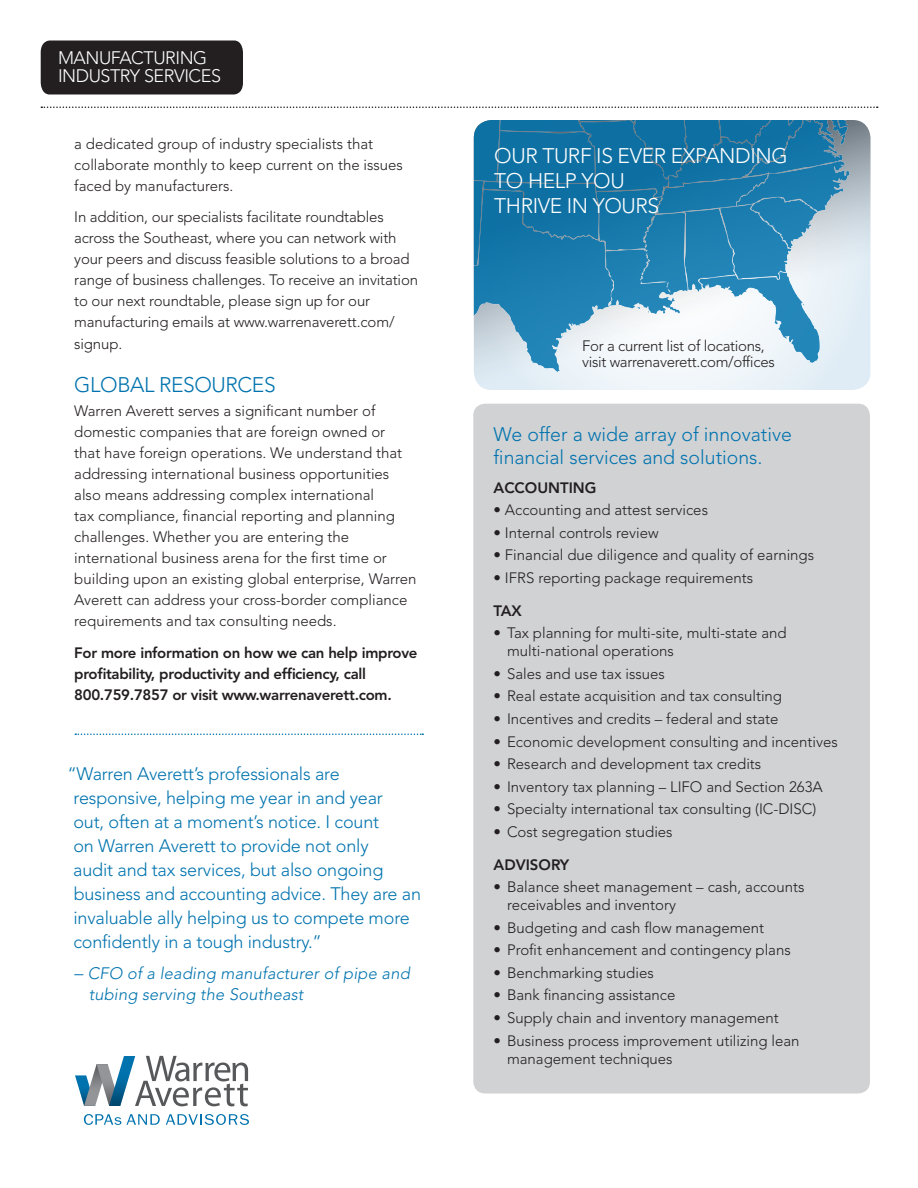
<style>
.page{position:relative;width:918px;height:1188px;background:#fff}
.page>*{position:absolute;margin:0;border:0;box-sizing:border-box;transform-origin:0 0}
.t1{font:300 21px/25.2px "Avenir LT Std";letter-spacing:-.02em;color:#fff}
.t2{font:300 21px "Avenir LT Std";letter-spacing:-.02em;color:#0073ae}
.t3{font:300 19.5px/22.5px "Avenir LT Std";color:#0073ae}
.t4{font:300 18px/24px "Avenir LT Std";letter-spacing:-.01em;color:#0073ae}
.t5{font:300 18px/18.6px "Avenir LT Std";letter-spacing:-.025em;color:#fff}
.t6{font:italic 300 16.5px/21px "Avenir LT Std";letter-spacing:.01em;color:#0073ae}
.t7{font:300 15px/21px "Avenir LT Std";color:#231f20}
.t8{font:800 15px/21px "Avenir LT Std";letter-spacing:-.02em;color:#231f20}
.t9{font:300 15px/16.5px "Avenir LT Std";letter-spacing:-.02em;color:#231f20}
.t10{font:800 15px "Avenir LT Std";color:#231f20}
.s1{font-style:normal;font-size:18px}
</style>
<div class="page">
<div style="left:473px;top:404px;width:397px;height:690px;background:#d1d2d4;border-radius:12px"></div>
<div style="left:41px;top:40px;width:202px;height:54px;background:#231f20"></div>
<svg style="left:41px;top:106px;width:837px;height:2px"></svg>
<svg style="left:84px;top:1114px;width:37px;height:11px"></svg>
<svg style="left:127px;top:1114px;width:33px;height:11px"></svg>
<svg style="left:166px;top:1114px;width:83px;height:11px"></svg>
<svg style="left:75px;top:1056px;width:173px;height:50px"></svg>
<svg style="left:109px;top:1056px;width:26px;height:50px"></svg>
<svg style="left:75px;top:734px;width:348px;height:1px"></svg>
<img style="left:474px;top:120px;width:396px;height:270px">
<p class="t5" style="left:58px;top:48px;width:165px">Manufacturi ng industry Services</p>
<p class="t7" style="left:74px;top:133px;width:330px">a dedicated group of industry specialists that collaborate monthly to keep current on the issues faced by manufacturers.</p>
<p class="t7" style="left:74px;top:207px;width:345px">In addition, our specialists facilitate roundtables across the Southeast, where you can network with your peers and discuss feasible solutions to a broad range of business challenges. To receive an invitation to our next roundtable, please sign up for our manufacturing emails at www.warrenaverett.com/ signup.</p>
<h1 class="t2" style="left:74px;top:372px;width:15px">Global</h1>
<h1 class="t2" style="left:159px;top:372px;width:80px">Resource</h1>
<h1 class="t2" style="left:264px;top:372px;width:13px">s</h1>
<p class="t7" style="left:74px;top:401px;width:344px">Warren Averett serves a significant number of domestic companies that are foreign owned or<br>that have foreign operations. We understand that addressing international business opportunities also means addressing complex international<br>tax compliance, financial reporting and planning challenges. Whether you are entering the international business arena for the first time or building upon an existing global enterprise, Warren Averett can address your cross-border compliance requirements and tax consulting needs.</p>
<p class="t8" style="left:74px;top:642px;width:345px">For more information on how we can help improve profitability, productivity and efficiency, call<br>800.759.7857 or visit www.warrenaverett.com.</p>
<p class="t4" style="left:73px;top:762px;width:349px;text-indent:-6px">“Warren Averett’s professionals are responsive, helping me year in and year<br>out, often at a moment’s notice. I count<br>on Warren Averett to provide not only<br>audit and tax services, but also ongoing business and accounting advice. They are an invaluable ally helping us to compete more confidently in a tough industry.”</p>
<p class="t6" style="left:89px;top:963px;width:323px;text-indent:-14px"><span class="s1">–</span> CFO of a leading manufacturer of pipe and tubing serving the Southeast</p>
<h1 class="t1" style="left:494px;top:143px;width:277px">OU R TU RF IS EVER EXPAN DING<br>To HELP YOU<br>THRIVE IN YOU RS</h1>
<p class="t9" style="left:582px;top:337px;width:194px">For a current list of locations, visit warrenaverett.com/offices</p>
<h2 class="t3" style="left:494px;top:424px;width:300px">We offer a wide array of innovative financial services and solutions.</h2>
<p class="t10" style="left:494px;top:479px;width:105px">ACCOUNTING</p>
<p class="t7" style="left:494px;top:500px;width:216px">• Accounting and attest services</p>
<p class="t7" style="left:494px;top:522px;width:167px">• Internal controls review</p>
<p class="t7" style="left:494px;top:545px;width:322px">• Financial due diligence and quality of earnings</p>
<p class="t7" style="left:494px;top:567px;width:261px">• IFRS reporting package requirements</p>
<p class="t8" style="left:494px;top:600px;width:30px">TAX</p>
<p class="t7" style="left:507px;top:624px;width:281px;line-height:18px;text-indent:-14px">• Tax planning for multi-site, multi-state and multi-national operations</p>
<p class="t7" style="left:494px;top:663px;width:173px">• Sales and use tax issues</p>
<p class="t7" style="left:494px;top:686px;width:290px">• Real estate acquisition and tax consulting</p>
<p class="t7" style="left:494px;top:708px;width:286px">• Incentives and credits – federal and state</p>
<p class="t7" style="left:494px;top:731px;width:346px">• Economic development consulting and incentives</p>
<p class="t7" style="left:494px;top:754px;width:269px">• Research and development tax credits</p>
<p class="t7" style="left:494px;top:776px;width:331px">• Inventory tax planning – LIFO and Section 263A</p>
<p class="t7" style="left:494px;top:799px;width:324px">• Specialty international tax consulting (IC-DISC)</p>
<p class="t7" style="left:494px;top:821px;width:181px">• Cost segregation studies</p>
<p class="t10" style="left:494px;top:855px;width:77px">ADVISORY</p>
<p class="t7" style="left:507px;top:878px;width:299px;line-height:18px;text-indent:-14px">• Balance sheet management – cash, accounts receivables and inventory</p>
<p class="t7" style="left:494px;top:917px;width:272px">• Budgeting and cash flow management</p>
<p class="t7" style="left:494px;top:940px;width:299px">• Profit enhancement and contingency plans</p>
<p class="t7" style="left:494px;top:962px;width:162px">• Benchmarking studies</p>
<p class="t7" style="left:494px;top:985px;width:183px">• Bank financing assistance</p>
<p class="t7" style="left:494px;top:1007px;width:287px">• Supply chain and inventory management</p>
<p class="t7" style="left:507px;top:1032px;width:294px;line-height:18px;text-indent:-14px">• Business process improvement utilizing lean management techniques</p>
</div>
